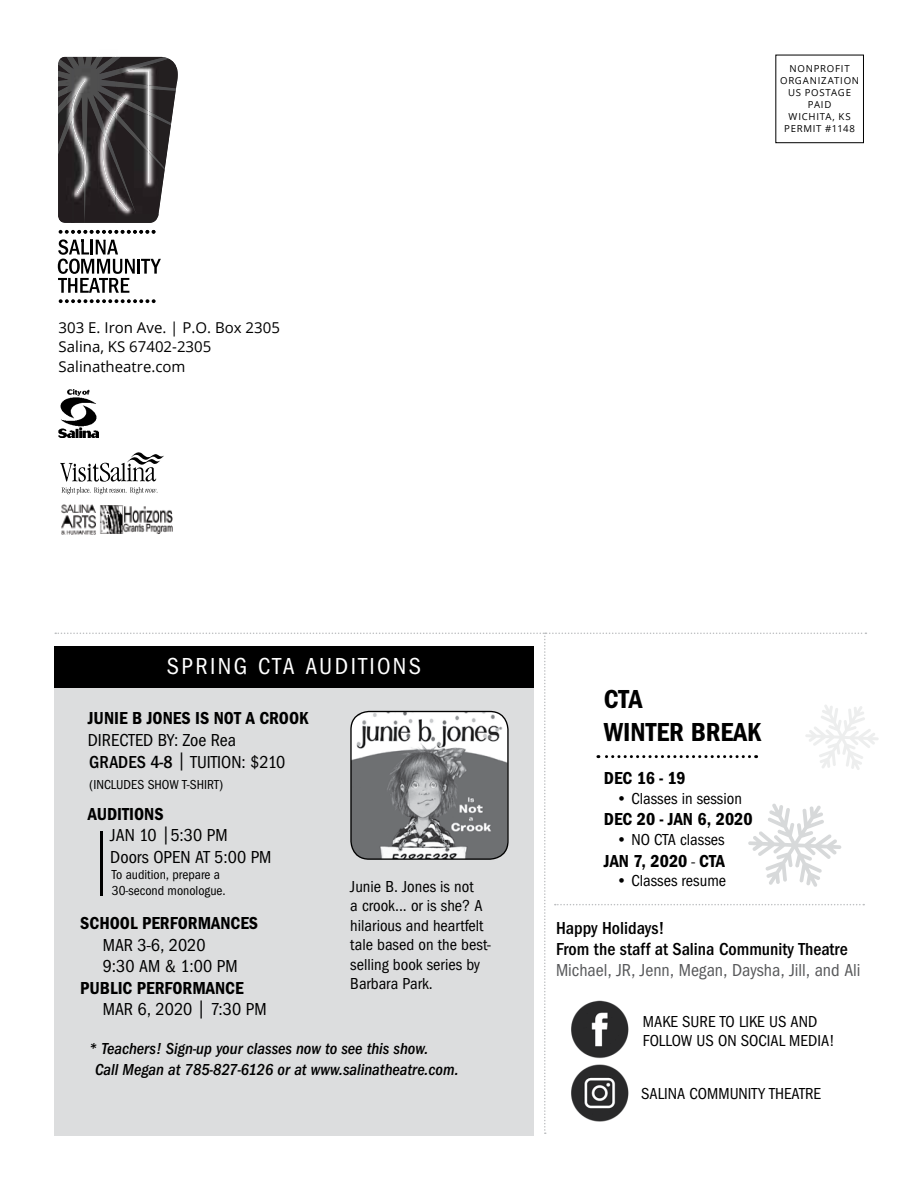
<style>
.page{position:relative;width:918px;height:1188px;background:#fff}
.page>*{position:absolute;margin:0;border:0;box-sizing:border-box;transform-origin:0 0}
.t1{font:600 condensed 27px/32.4px "Franklin Gothic";color:#000}
.t2{font:condensed 24px "Franklin Gothic";letter-spacing:.1em;color:#fff}
.t3{font:condensed 18px/21.6px "Franklin Gothic";color:#000}
.t4{font:600 condensed 18px "Franklin Gothic";color:#000}
.t5{font:500 condensed 18px/21px "Franklin Gothic";color:#000}
.t6{font:condensed 18px "Franklin Gothic";color:#58595b}
.t7{font:condensed 16.5px/19.5px "Franklin Gothic";color:#000}
.t8{font:italic 500 condensed 16.5px/21px "Franklin Gothic";color:#000}
.t9{font:condensed 16.5px/19.5px "Franklin Gothic";letter-spacing:.17em;color:#000}
.t10{font:15px/19.5px "Open Sans";color:#000}
.t11{font:condensed 13.5px/16.2px "Franklin Gothic";color:#000}
.t12{font:9.6px/12px "Open Sans";letter-spacing:.075em;color:#000;text-align:center}
.s1{font-weight:500}
.s2{font-weight:400;font-size:16.5px}
</style>
<div class="page">
<div style="left:776px;top:55px;width:88px;height:88px;border:1px solid #000"></div>
<svg style="left:59px;top:299px;width:97px;height:4px"></svg>
<svg style="left:58px;top:230px;width:103px;height:63px"></svg>
<svg style="left:58px;top:56px;width:120px;height:167px;background:#575455"></svg>
<img style="left:117px;top:68px;width:40px;height:144px">
<img style="left:115px;top:69px;width:2px;height:28px">
<img style="left:100px;top:137px;width:15px;height:75px">
<img style="left:100px;top:68px;width:15px;height:69px">
<img style="left:103px;top:97px;width:25px;height:114px">
<svg style="left:128px;top:71px;width:21px;height:112px;background:#444243"></svg>
<svg style="left:60px;top:452px;width:104px;height:42px"></svg>
<img style="left:61px;top:504px;width:112px;height:30px">
<img style="left:59px;top:390px;width:40px;height:48px">
<svg style="left:55px;top:633px;width:824px;height:501px"></svg>
<div style="left:54px;top:688px;width:480px;height:448px;background:#dcddde"></div>
<div style="left:54px;top:646px;width:480px;height:42px;background:#000"></div>
<img style="left:351px;top:712px;width:156px;height:147px">
<div style="left:350px;top:711px;width:159px;height:149px;border:1px solid #000;border-radius:18px"></div>
<hr style="left:100px;top:831px;width:3px;height:65px;background:#000">
<img style="left:557px;top:995px;width:77px;height:58px">
<img style="left:557px;top:1053px;width:77px;height:70px">
<p class="t10" style="left:59px;top:317px;width:223px">303 E. Iron Ave. | P.O. Box 2305<br>Salina, KS 67402-2305<br>Salinatheatre.com</p>
<p class="t12" style="left:780px;top:62px;width:81px">NONPROFIT<br>ORGANIZATION<br>US POSTAGE<br>PAID<br>WICHITA, KS<br>PERMIT #1148</p>
<h2 class="t2" style="left:167px;top:653px;width:256px">SPRING CTA AUDITIONS</h2>
<p class="t4" style="left:88px;top:708px;width:222px">JUNIE B JONES IS NOT A CROOK</p>
<p class="t3" style="left:88px;top:729px;width:150px">DIRECTED BY: Zoe Rea<br><span class="s1">GRADES 4-8</span> | Tuition</p>
<p class="t3" style="left:241px;top:751px;width:45px">: $210</p>
<p class="t11" style="left:89px;top:777px;width:35px">(includes</p>
<p class="t11" style="left:148px;top:777px;width:77px">show t-shirt)</p>
<p class="t4" style="left:88px;top:803px;width:77px">AUDITIONS</p>
<p class="t3" style="left:110px;top:825px;width:163px">JAN 10 |5:30 PM<br>Doors OPEN AT 5:00 PM</p>
<p class="t11" style="left:112px;top:867px;width:115px">To audition, prepare a<br>30-second monologue.</p>
<p class="t4" style="left:80px;top:913px;width:179px">SCHOOL PERFORMANCES</p>
<p class="t3" style="left:103px;top:934px;width:136px">MAR 3-6, 2020<br>9:30 AM &amp; 1:00 PM</p>
<p class="t4" style="left:80px;top:977px;width:29px">PUBLIC</p>
<p class="t4" style="left:137px;top:977px;width:108px">PERFORMANCE</p>
<p class="t3" style="left:103px;top:999px;width:165px">MAR 6, 2020 | 7:30 PM</p>
<p class="t7" style="left:350px;top:877px;width:142px">Junie B. Jones is not<br>a crook... or is she? A hilarious and heartfelt tale based on the best&shy;selling book series by<br>Barbara Park.</p>
<p class="t8" style="left:95px;top:1038px;width:365px;text-indent:-6px">* Teachers! Sign-up your classes now to see this show.<br>Call Megan at 785-827-6126 or at www.salinatheatre.com.</p>
<h1 class="t1" style="left:604px;top:683px;width:159px">CTA<br>WINTER BREAK</h1>
<p class="t4" style="left:604px;top:768px;width:83px">DEC 16 - 19</p>
<p class="t7" style="left:616px;top:789px;width:127px">• Classes in session</p>
<p class="t4" style="left:604px;top:809px;width:150px">DEC 20 - JAN 6, 2020</p>
<p class="t7" style="left:616px;top:830px;width:110px">• NO CTA classes</p>
<p class="t4" style="left:604px;top:850px;width:123px">JAN 7, 2020 <span class="s2">-</span> CTA</p>
<p class="t7" style="left:616px;top:871px;width:111px">• Classes resume</p>
<p class="t5" style="left:556px;top:918px;width:293px">Happy Holidays!<br>From the staff at Salina Community Theatre</p>
<p class="t6" style="left:556px;top:960px;width:306px">Michael, JR, Jenn, Megan, Daysha, Jill, and Ali</p>
<p class="t7" style="left:643px;top:1012px;width:49px">Make sure</p>
<p class="t9" style="left:643px;top:1012px;width:158px;text-indent:77px">to like us and follow us on socia</p>
<p class="t7" style="left:779px;top:1031px;width:20px">l media</p>
<p class="t7" style="left:829px;top:1031px;width:7px">!</p>
<p class="t7" style="left:641px;top:1084px;width:181px">SALINA COMMUNITY THEATRE</p>
</div>
